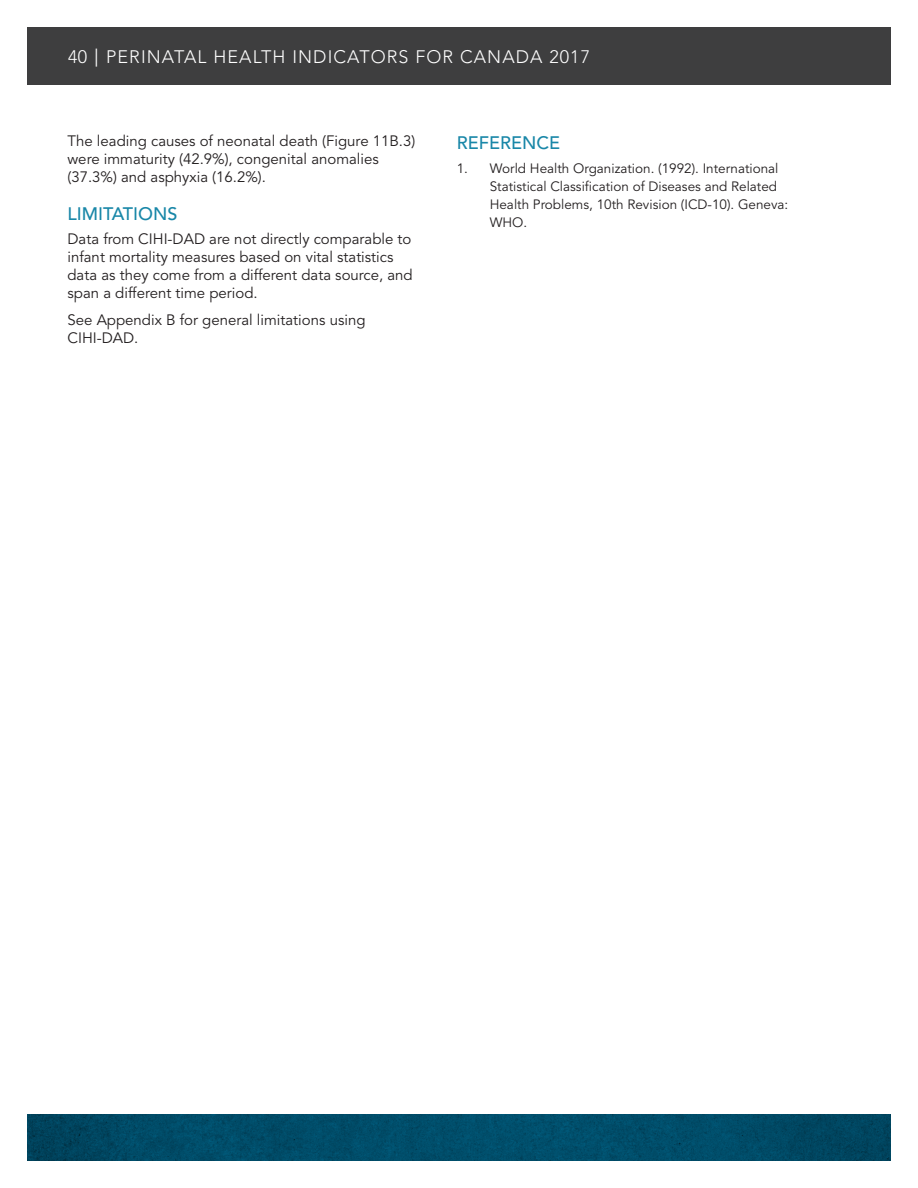
<style>
.page{position:relative;width:918px;height:1188px;background:#fff}
.page>*{position:absolute;margin:0;border:0;box-sizing:border-box;transform-origin:0 0}
.t1{font:300 18px "Avenir LT Std";letter-spacing:.06em;color:#fff}
.t2{font:500 18px "Avenir LT Std";color:#1987a8}
.t3{font:15px/18px "Avenir LT Std";color:#231f20}
.t4{font:13.5px/18px "Avenir LT Std";color:#231f20}
</style>
<div class="page">
<svg style="left:27px;top:1115px;width:864px;height:46px;background:#004a66"></svg>
<div style="left:27px;top:27px;width:113px;height:57px;background:#3e3e3f"></div>
<div style="left:68px;top:27px;width:823px;height:57px;background:#3e3e3f"></div>
<p class="t1" style="left:68px;top:46px;width:62px">40 PERINATAL</p>
<p class="t1" style="left:213px;top:46px;width:26px">HEALTH</p>
<p class="t1" style="left:292px;top:46px;width:19px">INDICATORS</p>
<p class="t1" style="left:415px;top:46px;width:13px">FOR</p>
<p class="t1" style="left:460px;top:46px;width:29px">CANADA</p>
<p class="t1" style="left:549px;top:46px;width:42px">2017</p>
<p class="t3" style="left:68px;top:133px;width:349px">The leading causes of neonatal death (Figure 11B.3) were immaturity (42.9%), congenital anomalies (37.3%) and asphyxia (16.2%).</p>
<p class="t2" style="left:68px;top:203px;width:111px">LIMITATIONS</p>
<p class="t3" style="left:68px;top:230px;width:347px">Data from CIHI-DAD are not directly comparable to infant mortality measures based on vital statistics data as they come from a different data source, and span a different time period.</p>
<p class="t3" style="left:68px;top:311px;width:300px">See Appendix B for general limitations using<br>CIHI‑DAD.</p>
<p class="t2" style="left:457px;top:132px;width:105px">REFERENCE</p>
<p class="t4" style="left:490px;top:159px;width:300px;text-indent:-33px">1. World Health Organization. (1992). International Statistical Classification of Diseases and Related Health Problems, 10th Revision (ICD-10). Geneva:<br>WHO.</p>
</div>
